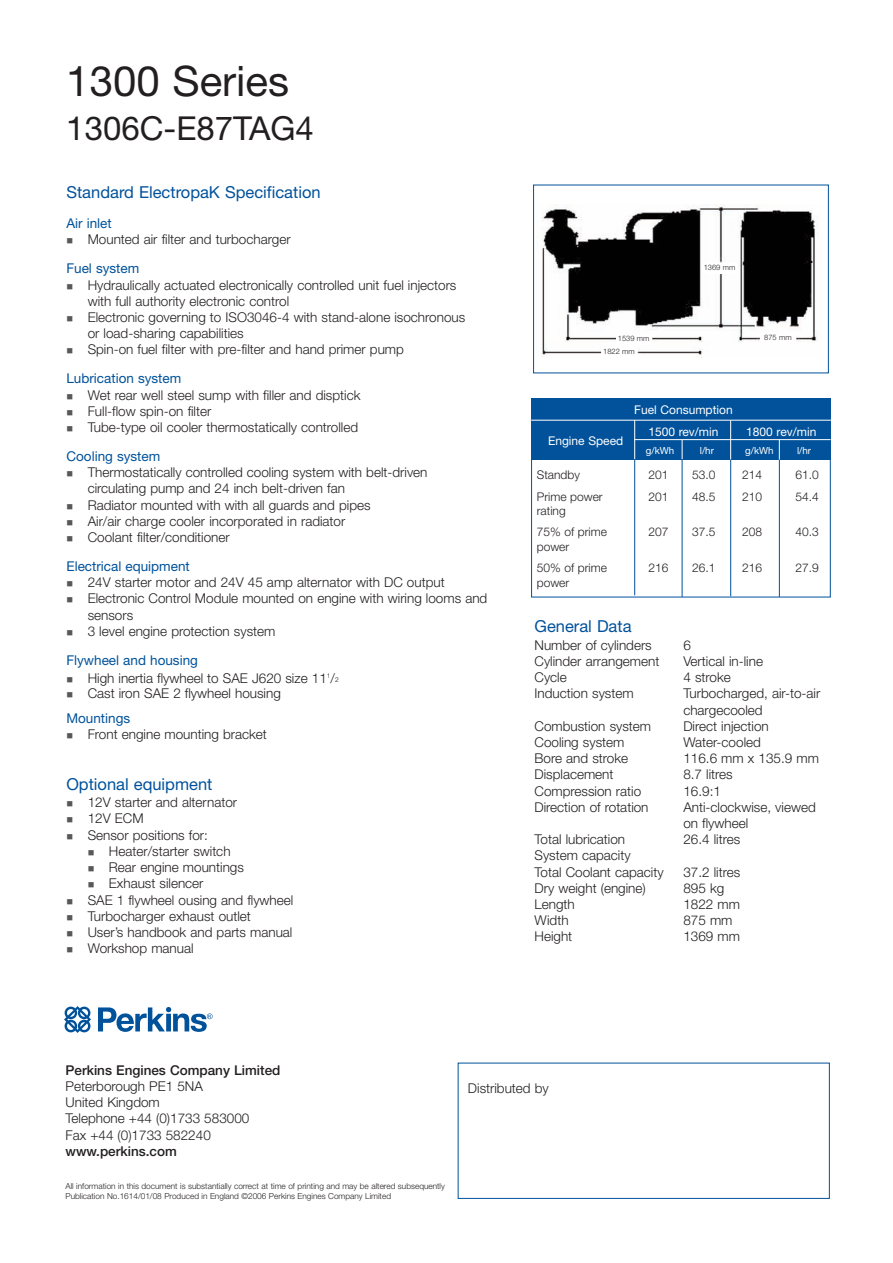
<style>
.page{position:relative;width:893px;height:1263px;background:#fff}
.page>*{position:absolute;margin:0;border:0;box-sizing:border-box;transform-origin:0 0}
.t1{font:42px "Helvetica Neue";color:#231f20}
.t2{font:33px "Helvetica Neue";color:#231f20}
.t3{font:16.5px "Helvetica Neue";color:#01529b}
.t4{font:300 13.5px/16.2px "Helvetica Neue";color:#231f20}
.t5{font:13.5px "Helvetica Neue";color:#01529b}
.t6{font:500 13.5px "Helvetica Neue";color:#231f20}
.t7{font:300 12px/21.3px "Helvetica Neue";color:#231f20}
.t8{font:12px "Helvetica Neue";color:#fff}
.t9{font:9.75px "Helvetica Neue";color:#fff}
.t10{font:300 8.25px/9.9px "Helvetica Neue";color:#231f20}
.t11{font:300 7.5px "Helvetica Neue";color:#231f20}
.s1{font-weight:400;color:#01529b}
.s2{font-size:6.75px}
</style>
<div class="page">
<img style="left:542px;top:205px;width:276px;height:153px">
<div style="left:533px;top:185px;width:296px;height:188px;border:1px solid #01529b"></div>
<div style="left:458px;top:1063px;width:372px;height:136px;border:1px solid #01529b"></div>
<svg style="left:64px;top:1006px;width:27px;height:27px"></svg>
<svg style="left:98px;top:1007px;width:115px;height:25px"></svg>
<div style="left:531px;top:398px;width:300px;height:199px;border:1px solid #01529b"></div>
<hr style="left:634px;top:457px;width:1px;height:138px;background:#01529b">
<hr style="left:730px;top:399px;width:1px;height:197px;background:#01529b">
<div style="left:531px;top:398px;width:299px;height:61px;background:#01529b"></div>
<hr style="left:730px;top:420px;width:1px;height:39px;background:#fff">
<hr style="left:531px;top:420px;width:300px;height:1px;background:#fff">
<hr style="left:634px;top:420px;width:1px;height:39px;background:#fff">
<hr style="left:682px;top:458px;width:1px;height:139px;background:#01529b">
<hr style="left:779px;top:459px;width:1px;height:138px;background:#01529b">
<hr style="left:634px;top:439px;width:197px;height:1px;background:#fff">
<svg style="left:682px;top:440px;width:1px;height:19px"></svg>
<svg style="left:779px;top:440px;width:1px;height:20px"></svg>
<div style="left:760px;top:333px;width:36px;height:11px;background:#fff"></div>
<div style="left:601px;top:347px;width:36px;height:11px;background:#fff"></div>
<div style="left:616px;top:334px;width:35px;height:11px;background:#fff"></div>
<div style="left:702px;top:263px;width:35px;height:11px;background:#fff"></div>
<h1 class="t1" style="left:66px;top:66px;width:224px">1300 Series</h1>
<h2 class="t2" style="left:66px;top:117px;width:249px">1306C-E87TAG4</h2>
<p class="t3" style="left:66px;top:186px;width:256px">Standard ElectropaK Specification</p>
<p class="t5" style="left:66px;top:219px;width:47px">Air inlet</p>
<p class="t4" style="left:88px;top:233px;width:205px">Mounted air filter and turbocharger</p>
<p class="t5" style="left:66px;top:264px;width:74px">Fuel system</p>
<p class="t4" style="left:88px;top:278px;width:379px">Hydraulically actuated electronically controlled unit fuel injectors with full authority electronic control<br>Electronic governing to ISO3046-4 with stand-alone isochronous or load-sharing capabilities<br>Spin-on fuel filter with pre-filter and hand primer pump</p>
<p class="t5" style="left:66px;top:374px;width:116px">Lubrication system</p>
<p class="t4" style="left:88px;top:388px;width:274px">Wet rear well steel sump with filler and disptick<br>Full-flow spin-on filter<br>Tube-type oil cooler thermostatically controlled</p>
<p class="t5" style="left:66px;top:451px;width:95px">Cooling system</p>
<p class="t4" style="left:88px;top:465px;width:341px">Thermostatically controlled cooling system with belt-driven circulating pump and 24 inch belt-driven fan<br>Radiator mounted with with all guards and pipes<br>Air/air charge cooler incorporated in radiator<br>Coolant filter/conditioner</p>
<p class="t5" style="left:66px;top:561px;width:125px">Electrical equipment</p>
<p class="t4" style="left:88px;top:575px;width:401px">24V starter motor and 24V 45 amp alternator with DC output Electronic Control Module mounted on engine with wiring looms and sensors<br>3 level engine protection system</p>
<p class="t4" style="left:88px;top:652px;width:253px;line-height:18px;text-indent:-21px"><span class="s1">Flywheel and housing<br></span>High inertia flywheel to SAE J620 size 11<sup>1</sup>/<span class="s2">2</span></p>
<p class="t4" style="left:88px;top:686px;width:195px">Cast iron SAE 2 flywheel housing</p>
<p class="t5" style="left:66px;top:713px;width:65px">Mountings</p>
<p class="t4" style="left:88px;top:727px;width:181px">Front engine mounting bracket</p>
<p class="t3" style="left:66px;top:778px;width:147px">Optional equipment</p>
<p class="t4" style="left:88px;top:796px;width:151px">12V starter and alternator<br>12V ECM<br>Sensor positions for:</p>
<p class="t4" style="left:109px;top:844px;width:123px">Heater/starter switch</p>
<p class="t4" style="left:109px;top:860px;width:137px">Rear engine mountings</p>
<p class="t4" style="left:109px;top:877px;width:96px">Exhaust silencer</p>
<p class="t4" style="left:88px;top:893px;width:207px">SAE 1 flywheel ousing and flywheel</p>
<p class="t4" style="left:88px;top:909px;width:165px">Turbocharger exhaust outlet</p>
<p class="t4" style="left:88px;top:925px;width:206px">User’s handbook and parts manual</p>
<p class="t4" style="left:88px;top:941px;width:107px">Workshop manual</p>
<p class="t11" style="left:618px;top:336px;width:33px">1539 mm</p>
<p class="t11" style="left:603px;top:349px;width:33px">1822 mm</p>
<p class="t11" style="left:704px;top:265px;width:33px">1369 mm</p>
<p class="t8" style="left:634px;top:405px;width:100px">Fuel Consumption</p>
<p class="t11" style="left:764px;top:334px;width:29px">875 mm</p>
<p class="t8" style="left:548px;top:436px;width:77px">Engine Speed</p>
<p class="t8" style="left:648px;top:427px;width:72px">1500 rev/min</p>
<p class="t8" style="left:746px;top:427px;width:72px">1800 rev/min</p>
<p class="t9" style="left:646px;top:447px;width:30px">g/kWh</p>
<p class="t9" style="left:700px;top:447px;width:16px">l/hr</p>
<p class="t9" style="left:745px;top:447px;width:30px">g/kWh</p>
<p class="t9" style="left:797px;top:447px;width:16px">l/hr</p>
<p class="t7" style="left:537px;top:465px;width:45px">Standby</p>
<p class="t7" style="left:649px;top:465px;width:22px">201</p>
<p class="t7" style="left:692px;top:465px;width:25px">53.0</p>
<p class="t7" style="left:742px;top:465px;width:22px">214</p>
<p class="t7" style="left:796px;top:465px;width:25px">61.0</p>
<p class="t7" style="left:537px;top:487px;width:67px">Prime power</p>
<p class="t7" style="left:649px;top:487px;width:22px">201</p>
<p class="t7" style="left:692px;top:487px;width:25px">48.5</p>
<p class="t7" style="left:742px;top:487px;width:22px">210</p>
<p class="t7" style="left:796px;top:487px;width:25px">54.4</p>
<p class="t7" style="left:537px;top:501px;width:72px">rating<br>75% of prime</p>
<p class="t7" style="left:649px;top:523px;width:22px">207</p>
<p class="t7" style="left:692px;top:523px;width:25px">37.5</p>
<p class="t7" style="left:742px;top:523px;width:22px">208</p>
<p class="t7" style="left:796px;top:523px;width:25px">40.3</p>
<p class="t7" style="left:537px;top:537px;width:72px">power<br>50% of prime</p>
<p class="t7" style="left:649px;top:558px;width:22px">216</p>
<p class="t7" style="left:692px;top:558px;width:25px">26.1</p>
<p class="t7" style="left:742px;top:558px;width:22px">216</p>
<p class="t7" style="left:796px;top:558px;width:25px">27.9</p>
<p class="t7" style="left:537px;top:573px;width:34px">power</p>
<p class="t3" style="left:535px;top:620px;width:98px">General Data</p>
<p class="t4" style="left:535px;top:638px;width:119px">Number of cylinders</p>
<p class="t4" style="left:683px;top:638px;width:9px">6</p>
<p class="t4" style="left:535px;top:654px;width:126px">Cylinder arrangement</p>
<p class="t4" style="left:683px;top:654px;width:81px">Vertical in-line</p>
<p class="t4" style="left:535px;top:670px;width:34px">Cycle</p>
<p class="t4" style="left:683px;top:670px;width:49px">4 stroke</p>
<p class="t4" style="left:535px;top:687px;width:101px">Induction system</p>
<p class="t4" style="left:683px;top:687px;width:138px">Turbocharged, air-to-air chargecooled</p>
<p class="t4" style="left:535px;top:719px;width:118px">Combustion system</p>
<p class="t4" style="left:683px;top:719px;width:87px">Direct injection</p>
<p class="t4" style="left:535px;top:735px;width:91px">Cooling system</p>
<p class="t4" style="left:683px;top:735px;width:79px">Water-cooled</p>
<p class="t4" style="left:535px;top:751px;width:95px">Bore and stroke</p>
<p class="t4" style="left:683px;top:751px;width:137px">116.6 mm x 135.9 mm</p>
<p class="t4" style="left:535px;top:768px;width:80px">Displacement</p>
<p class="t4" style="left:683px;top:768px;width:51px">8.7 litres</p>
<p class="t4" style="left:535px;top:784px;width:108px">Compression ratio</p>
<p class="t4" style="left:683px;top:784px;width:39px">16.9:1</p>
<p class="t4" style="left:535px;top:800px;width:116px">Direction of rotation</p>
<p class="t4" style="left:683px;top:800px;width:134px">Anti-clockwise, viewed on flywheel</p>
<p class="t4" style="left:535px;top:832px;width:92px">Total lubrication</p>
<p class="t4" style="left:683px;top:832px;width:58px">26.4 litres</p>
<p class="t4" style="left:535px;top:849px;width:131px">System capacity<br>Total Coolant capacity</p>
<p class="t4" style="left:683px;top:865px;width:58px">37.2 litres</p>
<p class="t4" style="left:535px;top:881px;width:113px">Dry weight (engine)</p>
<p class="t4" style="left:683px;top:881px;width:42px">895 kg</p>
<p class="t4" style="left:535px;top:897px;width:42px">Length</p>
<p class="t4" style="left:683px;top:897px;width:58px">1822 mm</p>
<p class="t4" style="left:535px;top:913px;width:36px">Width</p>
<p class="t4" style="left:683px;top:913px;width:51px">875 mm</p>
<p class="t4" style="left:535px;top:930px;width:39px">Height</p>
<p class="t4" style="left:683px;top:930px;width:58px">1369 mm</p>
<p class="t6" style="left:66px;top:1065px;width:216px">Perkins Engines Company Limited</p>
<p class="t4" style="left:66px;top:1079px;width:185px">Peterborough PE1 5NA<br>United Kingdom<br>Telephone +44 (0)1733 583000<br>Fax +44 (0)1733 582240</p>
<p class="t6" style="left:66px;top:1146px;width:113px">www.perkins.com</p>
<p class="t10" style="left:66px;top:1182px;width:381px">All information in this document is substantially correct at time of printing and may be altered subsequently<br>Publication No.1614/01/08 Produced in England ©2006 Perkins Engines Company Limited</p>
<p class="t4" style="left:468px;top:1081px;width:82px">Distributed by</p>
</div>
